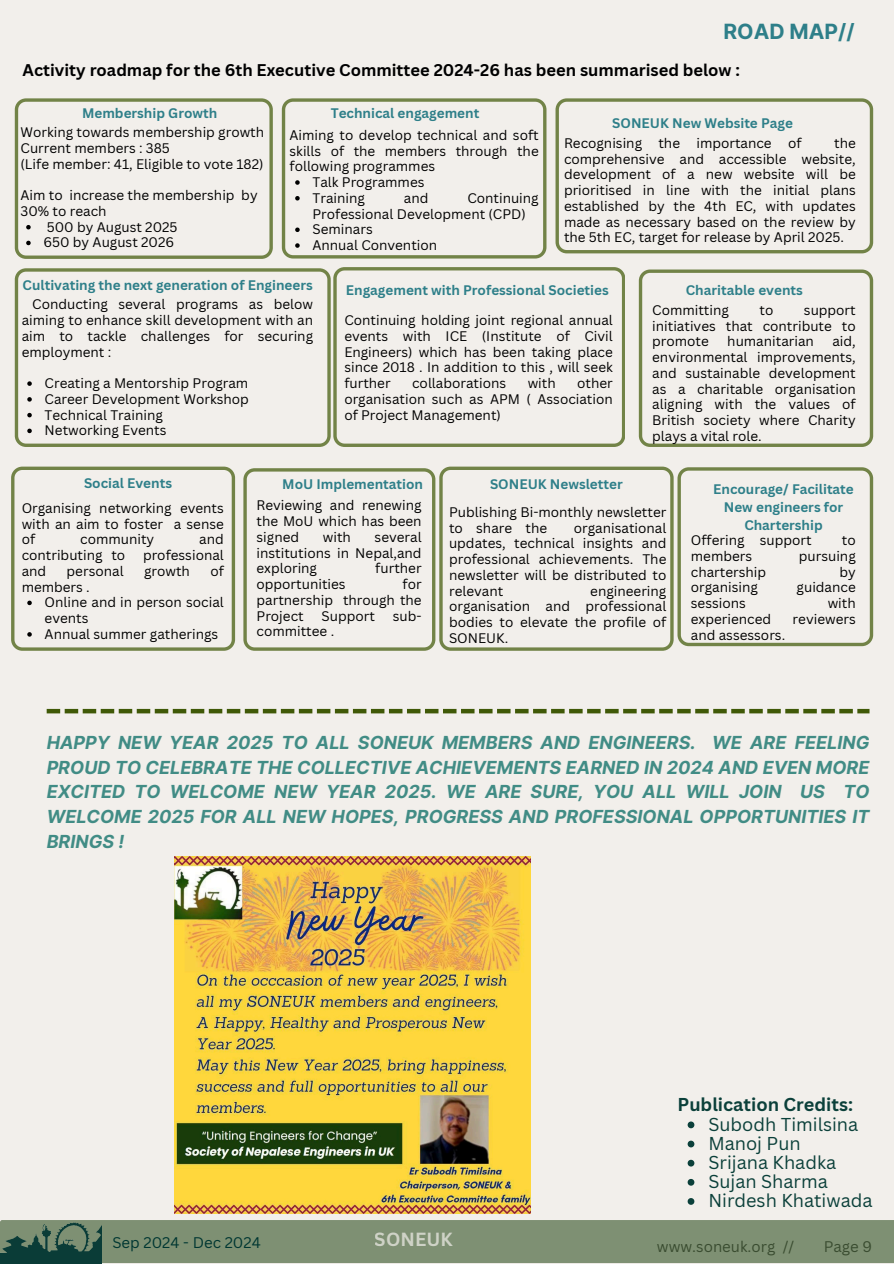
<style>
.page{position:relative;width:894px;height:1264px;background:#fff}
.page>*{position:absolute;margin:0;border:0;box-sizing:border-box;transform-origin:0 0}
.t1{font:700 21px "Inter";color:#2e7f89}
.t2{font:700 18.45px "Canva Sans";color:#f2efeb}
.t3{font:18.15px "Canva Sans";color:#0b403a}
.t4{font:700 18.15px "Canva Sans";color:#0b403a}
.t5{font:italic 700 18px/24.8px "Inter";color:#418c85;text-align:justify}
.t6{font:700 16.5px "Canva Sans";color:#000}
.t7{font:15px "Canva Sans";color:#000}
.t8{font:15px "Canva Sans";color:#003732}
.t9{font:13.5px/15.8px "Canva Sans";color:#000;text-align:justify}
.t10{font:700 13.5px/18px "Canva Sans";color:#2e7f89;text-align:center}
</style>
<div class="page">
<div style="left:0;top:0;width:893px;height:1263px;background:#f2efeb"></div>
<svg style="left:555px;top:98px;width:317px;height:155px"></svg>
<svg style="left:15px;top:268px;width:315px;height:179px"></svg>
<svg style="left:333px;top:267px;width:291px;height:180px"></svg>
<svg style="left:638px;top:269px;width:234px;height:178px"></svg>
<svg style="left:243px;top:466px;width:629px;height:184px"></svg>
<svg style="left:47px;top:709px;width:822px;height:4px"></svg>
<div style="left:102px;top:1220px;width:791px;height:42px;background:#7e9073"></div>
<img style="left:0;top:1220px;width:102px;height:43px">
<img style="left:175px;top:856px;width:355px;height:357px">
<svg style="left:15px;top:98px;width:257px;height:161px"></svg>
<svg style="left:282px;top:98px;width:264px;height:160px"></svg>
<svg style="left:27px;top:381px;width:5px;height:5px"></svg>
<svg style="left:27px;top:397px;width:5px;height:4px"></svg>
<svg style="left:27px;top:413px;width:5px;height:4px"></svg>
<svg style="left:27px;top:428px;width:5px;height:5px"></svg>
<svg style="left:11px;top:466px;width:224px;height:184px"></svg>
<svg style="left:687px;top:1121px;width:7px;height:7px"></svg>
<svg style="left:687px;top:1140px;width:7px;height:7px"></svg>
<svg style="left:687px;top:1159px;width:7px;height:7px"></svg>
<svg style="left:687px;top:1179px;width:7px;height:6px"></svg>
<svg style="left:687px;top:1198px;width:7px;height:6px"></svg>
<h5 class="t1" style="left:723px;top:19px;width:133px">ROAD MAP//</h5>
<p class="t6" style="left:23px;top:58px;width:718px">Activity roadmap for the 6th Executive Committee 2024-26 has been summarised below :</p>
<p class="t10" style="left:330px;top:104px;width:150px">Technical engagement</p>
<p class="t9" style="left:289px;top:127px;width:251px">Aiming to develop technical and soft skills of the members through the following programmes</p>
<p class="t9" style="left:312px;top:174px;width:113px">Talk Programmes</p>
<p class="t9" style="left:312px;top:190px;width:54px">Training</p>
<p class="t9" style="left:404px;top:190px;width:26px">and</p>
<p class="t10" style="left:82px;top:104px;width:137px">Membership Growth</p>
<p class="t10" style="left:612px;top:113px;width:182px">SONEUK New Website Page</p>
<p class="t9" style="left:21px;top:124px;width:245px">Working towards membership growth</p>
<p class="t9" style="left:21px;top:140px;width:151px">Current members : 385</p>
<p class="t9" style="left:21px;top:155px;width:244px">(Life member: 41, Eligible to vote 182)</p>
<p class="t9" style="left:21px;top:187px;width:238px">Aim to increase the membership by<br>30% to reach</p>
<p class="t9" style="left:47px;top:218px;width:132px">500 by August 2025</p>
<p class="t9" style="left:43px;top:234px;width:132px">650 by August 2026</p>
<p class="t9" style="left:564px;top:135px;width:239px">Recognising the importance of</p>
<p class="t9" style="left:564px;top:135px;width:293px;text-indent:270px">the comprehensive and accessible website, development of a new website will be prioritised in line with the initial plans established by the 4th EC, with updates made as necessary based on the review by the 5th EC, target for release by April 2025.</p>
<p class="t9" style="left:312px;top:190px;width:228px;text-indent:155px">Continuing<br>Professional Development (CPD)</p>
<p class="t9" style="left:312px;top:221px;width:62px">Seminars</p>
<p class="t9" style="left:312px;top:237px;width:126px">Annual Convention</p>
<p class="t10" style="left:23px;top:276px;width:291px">Cultivating the next generation of Engineers</p>
<p class="t9" style="left:22px;top:296px;width:293px;text-indent:11px">Conducting several programs as below aiming to enhance skill development with an aim to tackle challenges for securing employment :</p>
<p class="t9" style="left:45px;top:375px;width:205px">Creating a Mentorship Program</p>
<p class="t9" style="left:45px;top:391px;width:206px">Career Development Workshop</p>
<p class="t9" style="left:45px;top:406px;width:120px">Technical Training</p>
<p class="t9" style="left:45px;top:422px;width:123px">Networking Events</p>
<p class="t10" style="left:346px;top:280px;width:264px">Engagement with Professional Societies</p>
<p class="t9" style="left:344px;top:312px;width:270px">Continuing holding joint regional annual events with ICE (Institute of Civil Engineers) which has been taking place since 2018 . In addition to this , will seek further</p>
<p class="t9" style="left:344px;top:375px;width:270px;text-indent:233px">other organisation such as APM ( Association of Project Management)</p>
<p class="t9" style="left:412px;top:375px;width:96px">collaborations</p>
<p class="t9" style="left:527px;top:375px;width:30px">with</p>
<p class="t10" style="left:685px;top:280px;width:118px">Charitable events</p>
<p class="t9" style="left:652px;top:302px;width:78px">Committing</p>
<p class="t9" style="left:759px;top:302px;width:15px">to</p>
<p class="t9" style="left:652px;top:302px;width:205px;text-indent:152px">support initiatives that contribute to promote</p>
<p class="t9" style="left:652px;top:333px;width:205px;text-indent:180px">aid, environmental improvements, and sustainable development as a charitable organisation aligning with the values of British society where Charity plays a vital role.</p>
<p class="t9" style="left:727px;top:333px;width:88px">humanitarian</p>
<p class="t10" style="left:84px;top:474px;width:89px">Social Events</p>
<p class="t9" style="left:22px;top:499px;width:204px">Organising networking events with an aim to foster a sense of</p>
<p class="t9" style="left:80px;top:531px;width:76px">community</p>
<p class="t9" style="left:199px;top:531px;width:26px">and</p>
<p class="t9" style="left:22px;top:547px;width:105px">contributing to</p>
<p class="t9" style="left:143px;top:547px;width:82px">professional</p>
<p class="t9" style="left:22px;top:562px;width:26px">and</p>
<p class="t9" style="left:67px;top:562px;width:58px">personal</p>
<p class="t9" style="left:144px;top:562px;width:47px">growth</p>
<p class="t9" style="left:210px;top:562px;width:15px">of</p>
<p class="t9" style="left:22px;top:578px;width:70px">members .</p>
<p class="t9" style="left:45px;top:594px;width:181px">Online and in person social events</p>
<p class="t9" style="left:45px;top:625px;width:175px">Annual summer gatherings</p>
<p class="t10" style="left:282px;top:475px;width:142px">MoU Implementation</p>
<p class="t9" style="left:256px;top:497px;width:166px">Reviewing and renewing the MoU which has been signed</p>
<p class="t9" style="left:256px;top:529px;width:166px;text-indent:118px">several institutions in Nepal,and exploring</p>
<p class="t9" style="left:323px;top:529px;width:30px">with</p>
<p class="t9" style="left:375px;top:560px;width:48px">further</p>
<p class="t9" style="left:256px;top:576px;width:166px;text-indent:146px">for partnership through the Project</p>
<p class="t9" style="left:256px;top:576px;width:91px">opportunities</p>
<p class="t9" style="left:321px;top:607px;width:55px">Support</p>
<p class="t9" style="left:393px;top:607px;width:30px">sub-</p>
<p class="t9" style="left:256px;top:623px;width:79px">committee .</p>
<p class="t10" style="left:490px;top:475px;width:134px">SONEUK Newsletter</p>
<p class="t9" style="left:449px;top:503px;width:219px">Publishing Bi-monthly newsletter to share the</p>
<p class="t9" style="left:449px;top:519px;width:219px;text-indent:125px">organisational updates, technical insights and professional achievements. The newsletter will be distributed to relevant</p>
<p class="t9" style="left:449px;top:582px;width:219px;text-indent:141px">engineering organisation and professional bodies to elevate the profile of SONEUK.</p>
<p class="t10" style="left:713px;top:479px;width:142px">Encourage/ Facilitate<br>New engineers for<br>Chartership</p>
<p class="t9" style="left:690px;top:532px;width:122px">Offering support</p>
<p class="t9" style="left:841px;top:532px;width:15px">to</p>
<p class="t9" style="left:690px;top:547px;width:63px">members</p>
<p class="t9" style="left:798px;top:547px;width:58px">pursuing</p>
<p class="t9" style="left:690px;top:563px;width:77px">chartership</p>
<p class="t9" style="left:839px;top:563px;width:18px">by</p>
<p class="t9" style="left:690px;top:579px;width:69px">organising</p>
<p class="t9" style="left:796px;top:579px;width:61px">guidance</p>
<p class="t9" style="left:690px;top:595px;width:56px">sessions</p>
<p class="t9" style="left:827px;top:595px;width:30px">with</p>
<p class="t9" style="left:690px;top:610px;width:82px">experienced</p>
<p class="t9" style="left:792px;top:610px;width:65px">reviewers</p>
<p class="t9" style="left:690px;top:626px;width:96px">and assessors.</p>
<h2 class="t5" style="left:47px;top:729px;width:824px">HAPPY NEW YEAR 2025 TO ALL SONEUK MEMBERS AND ENGINEERS. WE ARE FEELING PROUD TO CELEBRATE THE COLLECTIVE ACHIEVEMENTS EARNED IN 2024 AND EVEN MORE EXCITED TO WELCOME NEW YEAR 2025. WE ARE SURE, YOU ALL WILL JOIN US TO WELCOME 2025 FOR ALL NEW HOPES, PROGRESS AND PROFESSIONAL OPPORTUNITIES IT BRINGS !</h2>
<p class="t8" style="left:112px;top:1232px;width:150px">Sep 2024 - Dec 2024</p>
<h2 class="t2" style="left:374px;top:1226px;width:79px">SONEUK</h2>
<h3 class="t4" style="left:677px;top:1091px;width:177px">Publication Credits:</h3>
<p class="t3" style="left:708px;top:1111px;width:151px">Subodh Timilsina</p>
<p class="t3" style="left:708px;top:1130px;width:94px">Manoj Pun</p>
<p class="t3" style="left:708px;top:1149px;width:129px">Srijana Khadka</p>
<p class="t3" style="left:708px;top:1168px;width:121px">Sujan Sharma</p>
<p class="t3" style="left:708px;top:1187px;width:166px">Nirdesh Khatiwada</p>
<h1 class="t7" style="left:656px;top:1236px;width:139px">www.soneuk.org //</h1>
<h1 class="t7" style="left:823px;top:1236px;width:50px">Page 9</h1>
</div>
